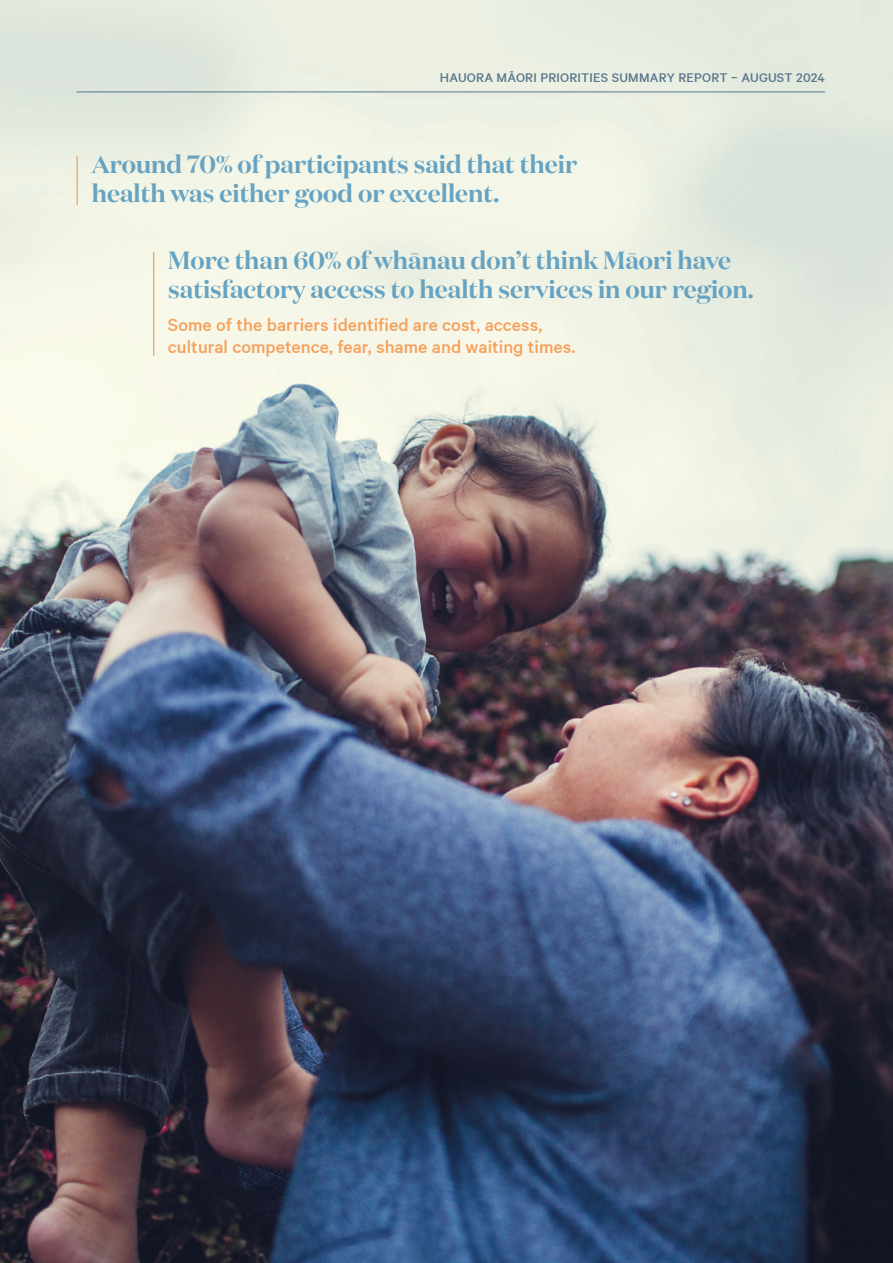
<style>
.page{position:relative;width:893px;height:1263px;background:#fff}
.page>*{position:absolute;margin:0;border:0;box-sizing:border-box;transform-origin:0 0}
.t1{font:600 24.75px/29.5px "Domaine Display";color:#66a3c2}
.t2{font:500 19.95px/21.6px "Calibre";color:#f5a05c}
.t3{font:500 14.25px "Calibre";letter-spacing:.015em;color:#57758b}
</style>
<div class="page">
<img style="left:0;top:0;width:893px;height:1263px">
<hr style="left:77px;top:92px;width:748px;height:1px;background:#57758b">
<hr style="left:77px;top:156px;width:1px;height:49px;background:#f5a05c">
<hr style="left:153px;top:252px;width:1px;height:104px;background:#f5a05c">
<p class="t3" style="left:440px;top:69px;width:387px">HAUORA MĀORI PRIORITIES SUMMARY REPORT – AUGUST 2024</p>
<p class="t1" style="left:92px;top:149px;width:487px">Around 70% of participants said that their health was either good or excellent.</p>
<p class="t1" style="left:168px;top:245px;width:587px">More than 60% of whānau don’t think Māori have satisfactory access to health services in our region.</p>
<p class="t2" style="left:168px;top:314px;width:409px">Some of the barriers identified are cost, access, cultural competence, fear, shame and waiting times.</p>
</div>
